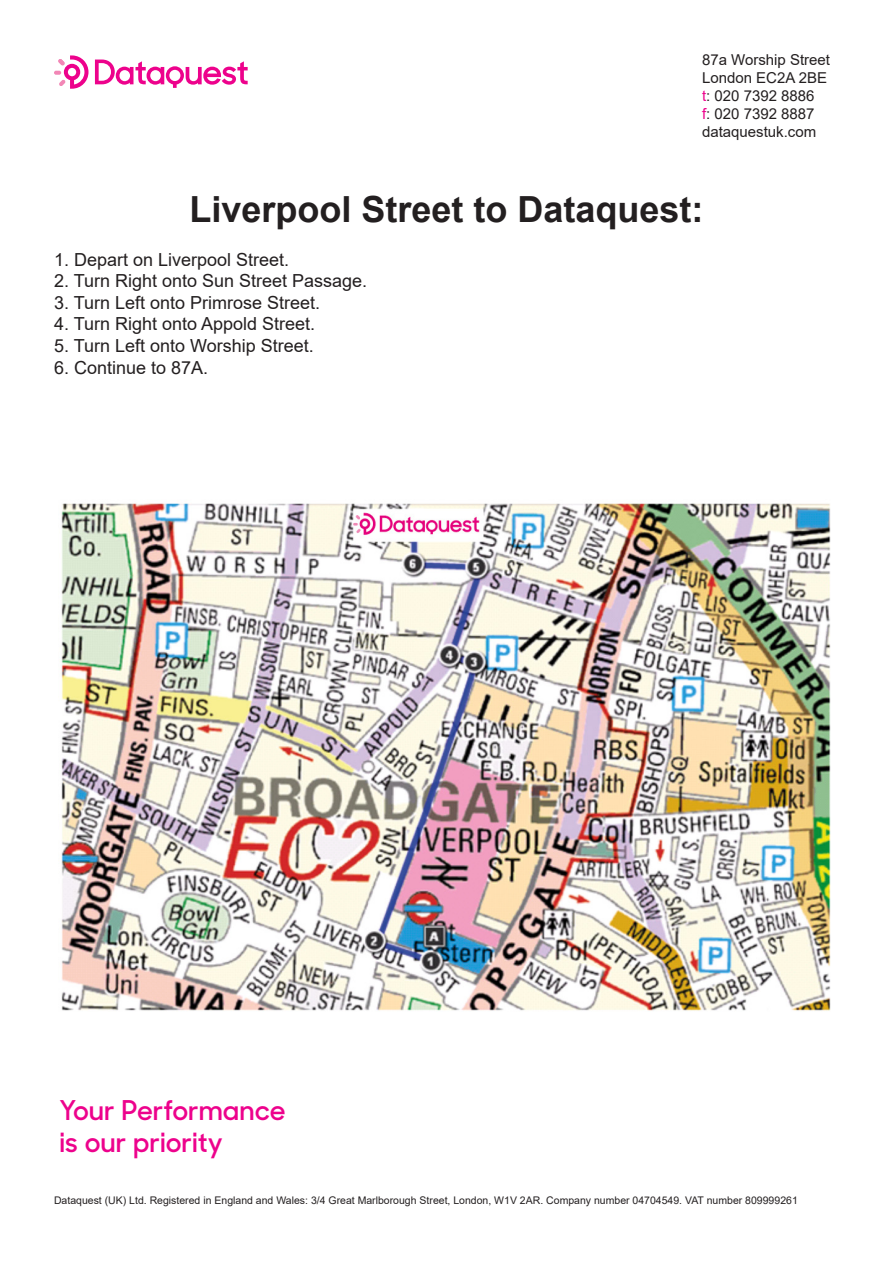
<style>
.page{position:relative;width:893px;height:1263px;background:#fff}
.page>*{position:absolute;margin:0;border:0;box-sizing:border-box;transform-origin:0 0}
.t1{font:700 36px "Arial";color:#231f20}
.t2{font:600 27.3px/32.7px "Sharp Sans No 1";color:#ed028c}
.t3{font:18px "Arial";color:#231f20}
.t4{font:15px "Arial";color:#231f20}
.t5{font:10.5px "Arial";color:#231f20}
.s1{color:#ed028c}
</style>
<div class="page">
<svg style="left:54px;top:55px;width:34px;height:34px"></svg>
<svg style="left:95px;top:60px;width:153px;height:28px"></svg>
<img style="left:61px;top:503px;width:770px;height:508px">
<p class="t4" style="left:702px;top:49px;width:130px">87a Worship Street</p>
<p class="t4" style="left:702px;top:67px;width:127px">London EC2A 2BE</p>
<p class="t4" style="left:702px;top:85px;width:114px"><span class="s1">t</span>: 020 7392 8886</p>
<p class="t4" style="left:702px;top:103px;width:114px"><span class="s1">f</span>: 020 7392 8887</p>
<p class="t4" style="left:702px;top:121px;width:116px">dataquestuk.com</p>
<p class="t1" style="left:189px;top:184px;width:516px">Liverpool Street to Dataquest:</p>
<p class="t3" style="left:54px;top:247px;width:237px">1. Depart on Liverpool Street.</p>
<p class="t3" style="left:54px;top:268px;width:315px">2. Turn Right onto Sun Street Passage.</p>
<p class="t3" style="left:54px;top:290px;width:268px">3. Turn Left onto Primrose Street.</p>
<p class="t3" style="left:54px;top:312px;width:263px">4. Turn Right onto Appold Street.</p>
<p class="t3" style="left:54px;top:333px;width:261px">5. Turn Left onto Worship Street.</p>
<p class="t3" style="left:54px;top:355px;width:156px">6. Continue to 87A.</p>
<p class="t2" style="left:60px;top:1092px;width:227px">Your Performance is our priority</p>
<p class="t5" style="left:54px;top:1193px;width:745px">Dataquest (UK) Ltd. Registered in England and Wales: 3/4 Great Marlborough Street, London, W1V 2AR. Company number 04704549. VAT number 809999261</p>
</div>
